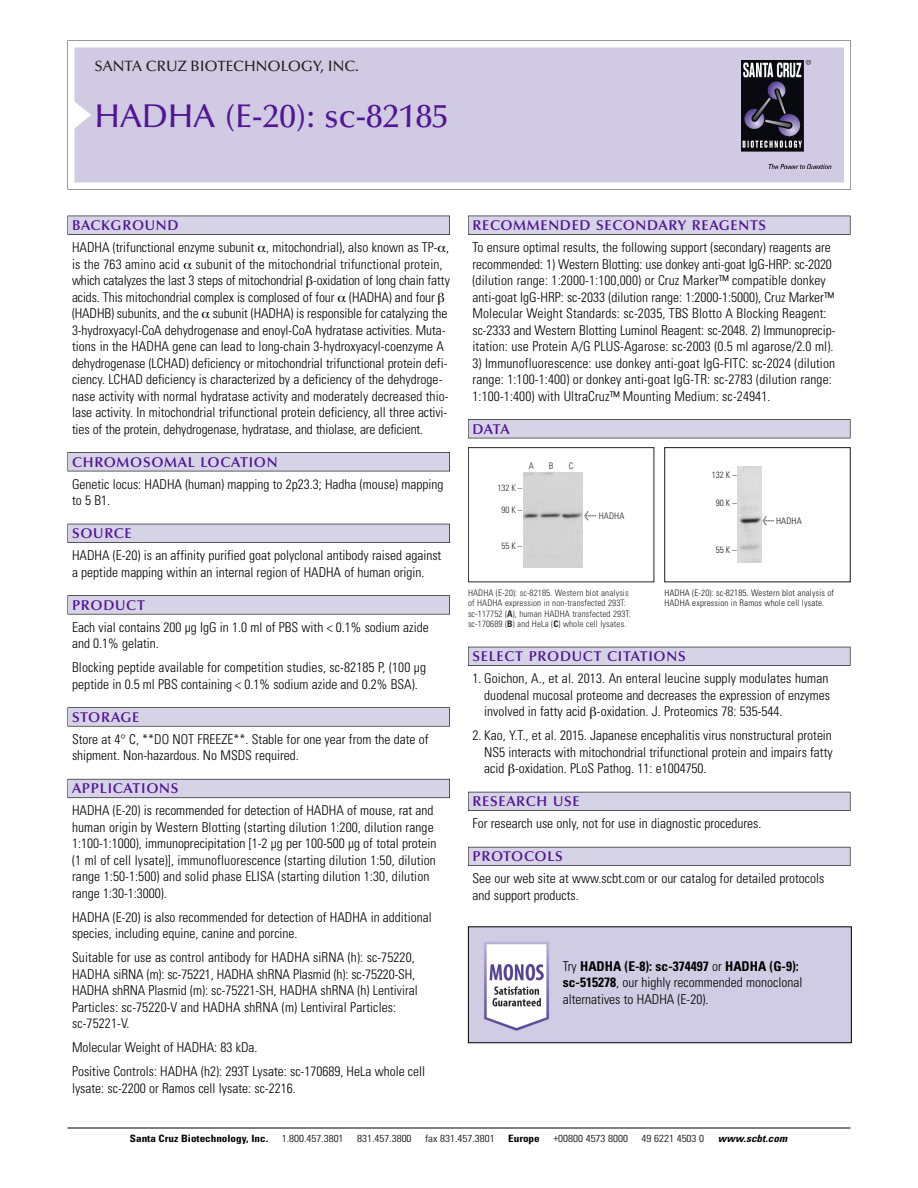
<style>
.page{position:relative;width:918px;height:1188px;background:#fff}
.page>*{position:absolute;margin:0;border:0;box-sizing:border-box;transform-origin:0 0}
.t1{font:500 33px "Optima";color:#511695}
.t2{font:500 15px "Optima";color:#231f20}
.t3{font:600 14.25px "Optima";letter-spacing:.05em;color:#511695}
.t4{font:300 condensed 13.5px/16.5px "Univers";color:#000}
.t5{font:300 condensed 10.2px "Univers";color:#000;scale:1.1 1}
.t6{font:700 condensed 10.2px "Univers";color:#000;scale:1.1 1}
.t7{font:italic 700 condensed 10.2px "Univers";letter-spacing:.005em;color:#000;scale:1.1 1}
.t8{font:9px/10.5px "Univers Condensed Light+WMUFFQ";letter-spacing:.015em;color:#272627}
.t9{font:9px/10.5px "Univers Condensed Light+TUOBMH";letter-spacing:.015em;color:#191919}
.s1{font-family:"Meta Plus Book Roman+YKIFCP";font-size:10.5px}
.s2{font-family:"Univers Condensed Bold+EDAFCZ"}
.s3{font-family:"Meta Plus Book Roman+KINFYZ";font-size:10.5px}
.s4{font-weight:700}
</style>
<div class="page">
<svg style="left:68px;top:40px;width:783px;height:149px"></svg>
<div style="left:74px;top:47px;width:770px;height:135px;background:#d1cae3"></div>
<img style="left:741px;top:60px;width:90px;height:108px">
<div style="left:68px;top:216px;width:382px;height:19px;background:#525155"></div>
<div style="left:68px;top:216px;width:381px;height:18px;background:#d7d3e7"></div>
<div style="left:68px;top:452px;width:382px;height:19px;background:#525155"></div>
<div style="left:68px;top:453px;width:381px;height:18px;background:#d7d3e7"></div>
<div style="left:68px;top:524px;width:382px;height:19px;background:#525158"></div>
<div style="left:68px;top:524px;width:381px;height:18px;background:#d7d3e7"></div>
<div style="left:68px;top:595px;width:382px;height:19px;background:#575759"></div>
<div style="left:68px;top:596px;width:381px;height:18px;background:#d7d3e7"></div>
<svg style="left:68px;top:707px;width:382px;height:20px"></svg>
<div style="left:68px;top:708px;width:381px;height:18px;background:#d7d3e7"></div>
<div style="left:68px;top:779px;width:382px;height:19px;background:#66646e"></div>
<div style="left:68px;top:779px;width:381px;height:18px;background:#d7d3e7"></div>
<div style="left:468px;top:216px;width:382px;height:19px;background:#525155"></div>
<div style="left:468px;top:216px;width:382px;height:18px;background:#d7d3e7"></div>
<div style="left:468px;top:419px;width:382px;height:19px;background:#525155"></div>
<div style="left:468px;top:420px;width:382px;height:18px;background:#d7d3e7"></div>
<div style="left:468px;top:647px;width:382px;height:19px;background:#525158"></div>
<div style="left:468px;top:647px;width:382px;height:18px;background:#d7d3e7"></div>
<div style="left:468px;top:792px;width:382px;height:19px;background:#54535a"></div>
<div style="left:468px;top:792px;width:382px;height:18px;background:#d7d3e7"></div>
<div style="left:468px;top:847px;width:382px;height:19px;background:#5b5a62"></div>
<div style="left:468px;top:847px;width:382px;height:18px;background:#d7d3e7"></div>
<hr style="left:68px;top:1128px;width:782px;height:1px;background:#000">
<div style="left:664px;top:447px;width:187px;height:135px;border:1px solid #191919"></div>
<img style="left:738px;top:467px;width:23px;height:95px">
<div style="left:468px;top:447px;width:186px;height:135px;border:1px solid #272627"></div>
<img style="left:523px;top:473px;width:59px;height:95px">
<img style="left:470px;top:928px;width:380px;height:113px">
<div style="left:468px;top:926px;width:384px;height:117px;border:1px solid #000"></div>
<p class="t2" style="left:94px;top:61px;width:266px">SANTA CRUZ BIOTECHNOLOGY, INC.</p>
<h1 class="t1" style="left:94px;top:103px;width:356px">HADHA (E-20): sc-82185</h1>
<p class="t3" style="left:72px;top:219px;width:108px">BACKGROUND</p>
<p class="t4" style="left:72px;top:240px;width:379px">HADHA (trifunctional enzyme subunit , mitochondrial), also known as TP- , is the 763 amino acid subunit of the mitochondrial trifunctional protein, which catalyzes the last 3 steps of mitochondrial -oxidation of long chain fatty acids. This mitochondrial complex is complosed of four (HADHA) and four (HADHB) subunits, and the subunit (HADHA) is responsible for catalyzing the 3-hydroxyacyl-CoA dehydrogenase and enoyl-CoA hydratase activities. Muta&shy;tions in the HADHA gene can lead to long-chain 3-hydroxyacyl-coenzyme A dehydrogenase (LCHAD) deficiency or mitochondrial trifunctional protein defi&shy;ciency. LCHAD deficiency is characterized by a deficiency of the dehydroge&shy;nase activity with normal hydratase activity and moderately decreased thio&shy;lase activity. In mitochondrial trifunctional protein deficiency, all three activi&shy;ties of the protein, dehydrogenase, hydratase, and thiolase, are deficient.</p>
<p class="t3" style="left:72px;top:456px;width:207px">CHROMOSOMAL LOCATION</p>
<p class="t4" style="left:72px;top:477px;width:373px">Genetic locus: HADHA (human) mapping to 2p23.3; Hadha (mouse) mapping to 5 B1.</p>
<p class="t3" style="left:72px;top:528px;width:61px">SOURCE</p>
<p class="t4" style="left:72px;top:548px;width:371px">HADHA (E-20) is an affinity purified goat polyclonal antibody raised against a peptide mapping within an internal region of HADHA of human origin.</p>
<p class="t3" style="left:72px;top:599px;width:74px">PRODUCT</p>
<p class="t4" style="left:72px;top:620px;width:358px">Each vial contains 200 µg IgG in 1.0 ml of PBS with &lt; 0.1% sodium azide and 0.1% gelatin.</p>
<p class="t4" style="left:72px;top:660px;width:356px">Blocking peptide available for competition studies, sc-82185 P, (100 µg peptide in 0.5 ml PBS containing &lt; 0.1% sodium azide and 0.2% BSA).</p>
<p class="t3" style="left:72px;top:711px;width:69px">STORAGE</p>
<p class="t4" style="left:72px;top:732px;width:358px">Store at 4° C, **DO NOT FREEZE**. Stable for one year from the date of shipment. Non-hazardous. No MSDS required.</p>
<p class="t3" style="left:72px;top:783px;width:108px">APPLICATIONS</p>
<p class="t4" style="left:72px;top:803px;width:366px">HADHA (E-20) is recommended for detection of HADHA of mouse, rat and human origin by Western Blotting (starting dilution 1:200, dilution range 1:100-1:1000), immunoprecipitation [1-2 µg per 100-500 µg of total protein (1 ml of cell lysate)], immunofluorescence (starting dilution 1:50, dilution range 1:50-1:500) and solid phase ELISA (starting dilution 1:30, dilution range 1:30-1:3000).</p>
<p class="t4" style="left:72px;top:910px;width:361px">HADHA (E-20) is also recommended for detection of HADHA in additional species, including equine, canine and porcine.</p>
<p class="t4" style="left:72px;top:950px;width:347px">Suitable for use as control antibody for HADHA siRNA (h): sc-75220, HADHA siRNA (m): sc-75221, HADHA shRNA Plasmid (h): sc-75220-SH, HADHA shRNA Plasmid (m): sc-75221-SH, HADHA shRNA (h) Lentiviral Particles: sc-75220-V and HADHA shRNA (m) Lentiviral Particles: sc-75221-V.</p>
<p class="t4" style="left:72px;top:1037px;width:355px;line-height:24px">Molecular Weight of HADHA: 83 kDa.<br>Positive Controls: HADHA (h2): 293T Lysate: sc-170689, HeLa whole cell</p>
<p class="t4" style="left:72px;top:1081px;width:225px">lysate: sc-2200 or Ramos cell lysate: sc-2216.</p>
<p class="t3" style="left:473px;top:219px;width:295px">RECOMMENDED SECONDARY REAGENTS</p>
<p class="t4" style="left:473px;top:240px;width:364px">To ensure optimal results, the following support (secondary) reagents are recommended: 1) Western Blotting: use donkey anti-goat IgG-HRP: sc-2020 (dilution range: 1:2000-1:100,000) or Cruz Marker™ compatible donkey anti-goat IgG-HRP: sc-2033 (dilution range: 1:2000-1:5000), Cruz Marker™ Molecular Weight Standards: sc-2035, TBS Blotto A Blocking Reagent: sc-2333 and Western Blotting Luminol Reagent: sc-2048. 2) Immunoprecip&shy;itation: use Protein A/G PLUS-Agarose: sc-2003 (0.5 ml agarose/2.0 ml).</p>
<p class="t4" style="left:473px;top:356px;width:364px">3) Immunofluorescence: use donkey anti-goat IgG-FITC: sc-2024 (dilution range: 1:100-1:400) or donkey anti-goat IgG-TR: sc-2783 (dilution range:<br>1:100-1:400) with UltraCruz™ Mounting Medium: sc-24941.</p>
<p class="t3" style="left:473px;top:423px;width:39px">DATA</p>
<p class="t8" style="left:529px;top:462px;width:7px">A</p>
<p class="t8" style="left:549px;top:462px;width:6px">B</p>
<p class="t8" style="left:569px;top:462px;width:6px">C</p>
<p class="t8" style="left:497px;top:483px;width:26px">132 K –</p>
<p class="t8" style="left:501px;top:505px;width:22px">90K–</p>
<p class="t8" style="left:501px;top:541px;width:22px">55K–</p>
<p class="t8" style="left:584px;top:511px;width:42px"><span class="s1">&lt;</span> HADHA</p>
<p class="t8" style="left:468px;top:588px;width:164px">HADHA (E-20): sc-82185. Western blot analysis of HADHA expression in non-transfected 293T: sc-117752 (<span class="s2">A</span>), human HADHA transfected 293T: sc-170689 (<span class="s2">B</span>) and HeLa (<span class="s2">C</span>) whole cell lysates.</p>
<p class="t9" style="left:712px;top:471px;width:26px">132 K –</p>
<p class="t9" style="left:716px;top:499px;width:22px">90K–</p>
<p class="t9" style="left:716px;top:545px;width:22px">55K–</p>
<p class="t9" style="left:762px;top:517px;width:41px"><span class="s3">&lt;</span> HADHA</p>
<p class="t9" style="left:664px;top:588px;width:171px">HADHA (E-20): sc-82185. Western blot analysis of<br>HADHA expression in Ramos whole cell lysate.</p>
<p class="t3" style="left:473px;top:651px;width:215px">SELECT PRODUCT CITATIONS</p>
<p class="t4" style="left:484px;top:671px;width:347px;text-align:justify;text-indent:-12px">1. Goichon, A., et al. 2013. An enteral leucine supply modulates human duodenal mucosal proteome and decreases the expression of enzymes involved in fatty acid -oxidation. J. Proteomics 78: 535-544.</p>
<p class="t4" style="left:484px;top:728px;width:350px;text-align:justify;text-indent:-12px">2. Kao, Y.T., et al. 2015. Japanese encephalitis virus nonstructural protein NS5 interacts with mitochondrial trifunctional protein and impairs fatty acid -oxidation. PLoS Pathog. 11: e1004750.</p>
<p class="t3" style="left:473px;top:796px;width:109px">RESEARCH USE</p>
<p class="t4" style="left:473px;top:816px;width:290px">For research use only, not for use in diagnostic procedures.</p>
<p class="t3" style="left:473px;top:851px;width:92px">PROTOCOLS</p>
<p class="t4" style="left:473px;top:871px;width:353px">See our web site at www.scbt.com or our catalog for detailed protocols and support products.</p>
<p class="t4" style="left:563px;top:959px;width:241px">Try <span class="s4">HADHA (E-8): sc-374497</span> or <span class="s4">HADHA (G-9): sc-515278</span>, our highly recommended monoclonal alternatives to HADHA (E-20).</p>
<p class="t6" style="left:130px;top:1135px;width:127px">Santa Cruz Biotechnology, Inc.</p>
<p class="t5" style="left:282px;top:1135px;width:58px">1.800.457.3801</p>
<p class="t5" style="left:357px;top:1135px;width:51px">831.457.3800</p>
<p class="t5" style="left:425px;top:1135px;width:65px">fax 831.457.3801</p>
<p class="t6" style="left:508px;top:1135px;width:30px">Europe</p>
<p class="t5" style="left:553px;top:1135px;width:69px">+00800 4573 8000</p>
<p class="t5" style="left:642px;top:1135px;width:58px">49 6221 4503 0</p>
<p class="t7" style="left:718px;top:1135px;width:64px">www.scbt.com</p>
</div>
